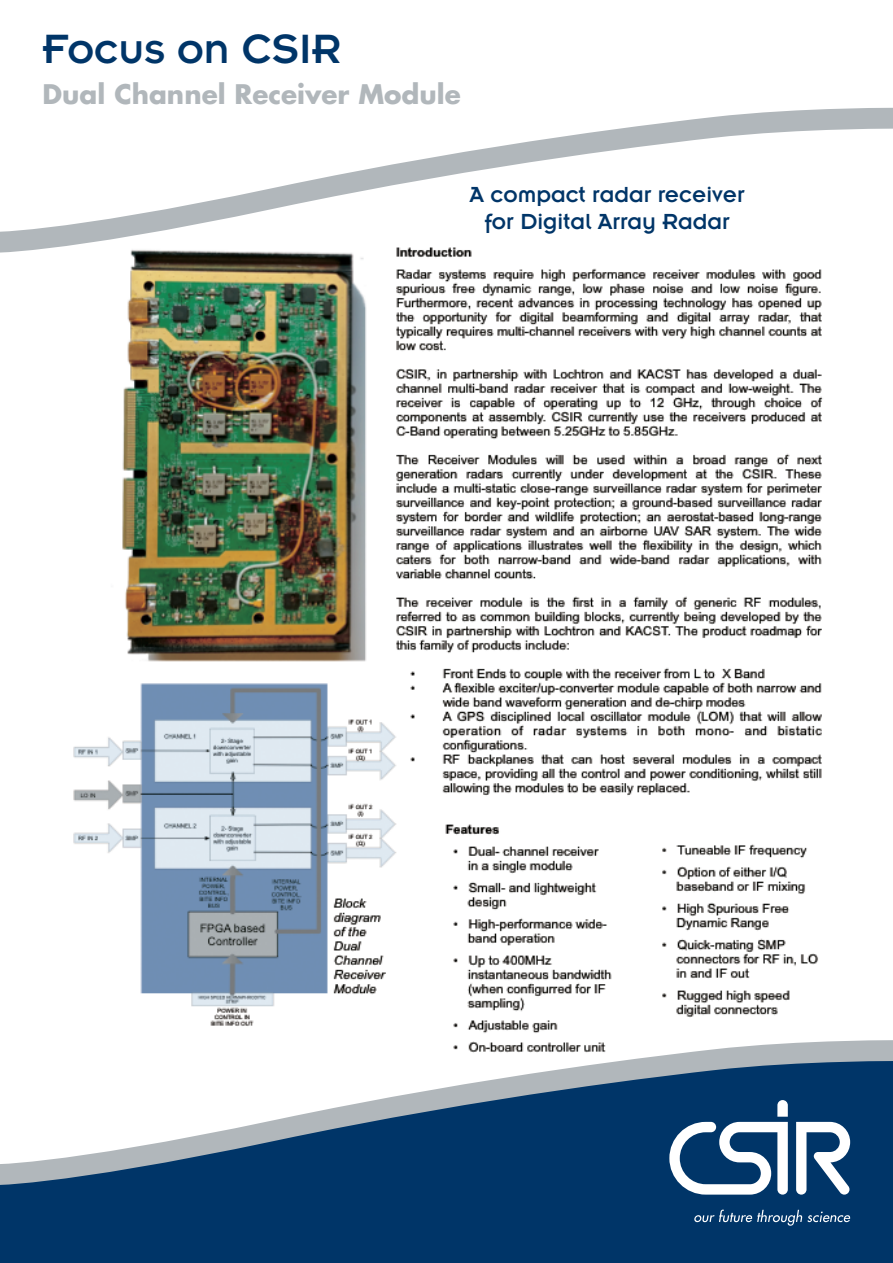
<style>
.page{position:relative;width:893px;height:1263px;background:#fff}
.page>*{position:absolute;margin:0;border:0;box-sizing:border-box;transform-origin:0 0}
.t1{font:45px "Insignia LT Std";color:#003568}
.t2{font:700 26.25px "Futura Std";color:#b1b7bb}
.t3{font:24px/27px "Insignia LT Std";color:#003568;text-align:center}
</style>
<div class="page">
<img style="left:73px;top:261px;width:750px;height:772px">
<div style="left:0;top:1187px;width:893px;height:76px;background:#003568"></div>
<svg style="left:0;top:1040px;width:893px;height:147px"></svg>
<svg style="left:796px;top:1122px;width:54px;height:72px"></svg>
<svg style="left:669px;top:1100px;width:119px;height:94px"></svg>
<svg style="left:694px;top:1209px;width:156px;height:17px;background:#295680"></svg>
<svg style="left:131px;top:255px;width:341px;height:6px"></svg>
<svg style="left:0;top:107px;width:893px;height:148px"></svg>
<h1 class="t1" style="left:43px;top:26px;width:300px">Focus on CSIR</h1>
<p class="t2" style="left:43px;top:76px;width:420px">Dual Channel Receiver Module</p>
<p class="t3" style="left:469px;top:181px;width:277px">A compact radar receiver for Digital Array Radar</p>
</div>
